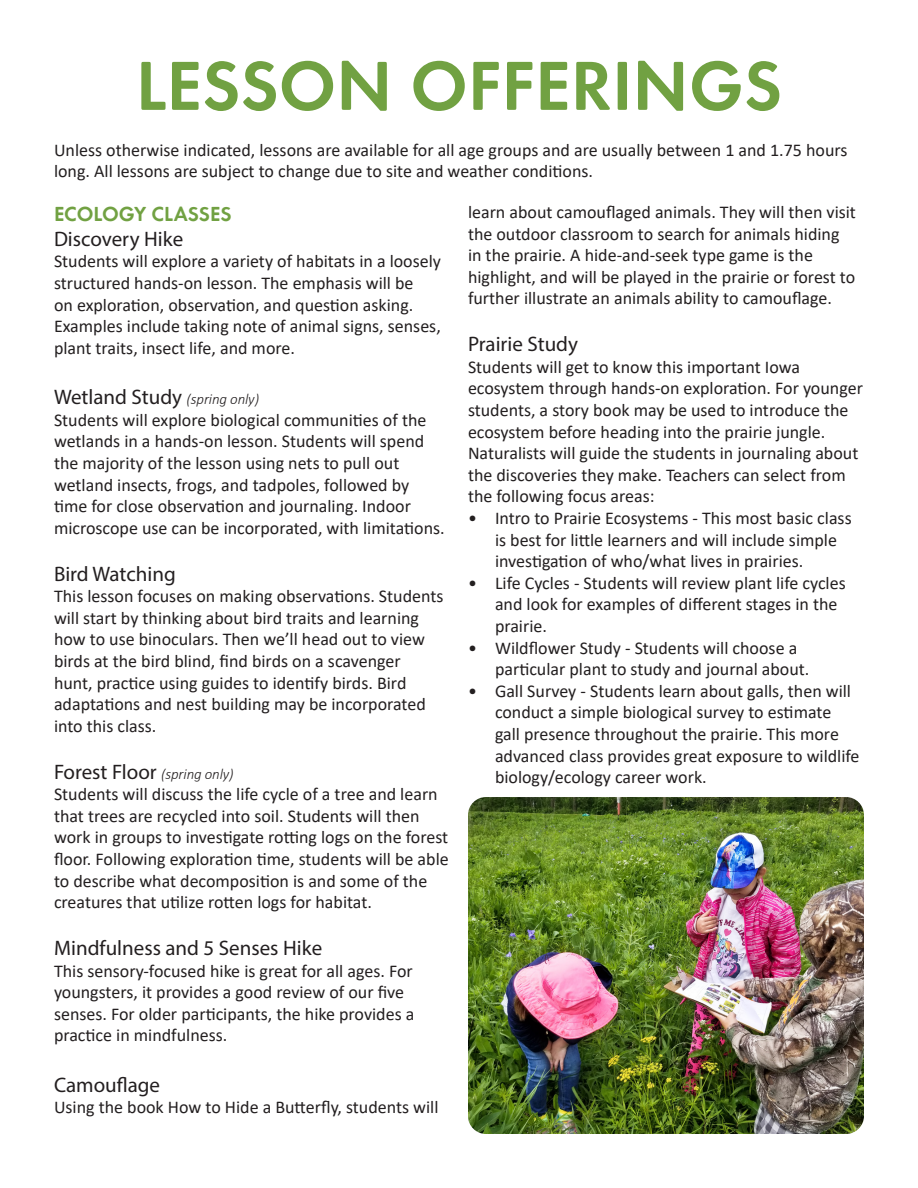
<style>
.page{position:relative;width:918px;height:1188px;background:#fff}
.page>*{position:absolute;margin:0;border:0;box-sizing:border-box;transform-origin:0 0}
.t1{font:600 72px "Futura Round";color:#71a142}
.t2{font:21px "Myriad Pro";color:#231f20}
.t3{font:600 21px "Futura Round";color:#71a142}
.t4{font:18px/21.6px "Calibri";color:#231f20}
.t5{font:italic 300 15px "Calibri";letter-spacing:-.01em;color:#231f20}
.s1{font-family:"Calibri";font-weight:300;font-style:italic;font-size:15px}
.s2{font-family:"Myriad Pro";font-weight:400;font-style:normal;font-size:21px}
</style>
<div class="page">
<img style="left:468px;top:797px;width:396px;height:337px">
<p class="t1" style="left:136px;top:32px;width:648px">LESSON OFFERINGS</p>
<p class="t4" style="left:54px;top:138px;width:795px">Unless otherwise indicated, lessons are available for all age groups and are usually between 1 and 1.75 hours long. All lessons are subject to change due to site and weather conditions.</p>
<p class="t3" style="left:54px;top:198px;width:179px">ECOLOGY CLASSES</p>
<p class="t2" style="left:54px;top:226px;width:131px">Discovery Hike</p>
<p class="t4" style="left:54px;top:250px;width:389px">Students will explore a variety of habitats in a loosely structured hands-on lesson. The emphasis will be<br>on exploration, observation, and question asking.<br>Examples include taking note of animal signs, senses, plant traits, insect life, and more.</p>
<p class="t2" style="left:54px;top:384px;width:207px">Wetland Study <span class="s1">(spring only)</span></p>
<p class="t4" style="left:54px;top:409px;width:392px">Students will explore biological communities of the wetlands in a hands-on lesson. Students will spend the majority of the lesson using nets to pull out wetland insects, frogs, and tadpoles, followed by time for close observation and journaling. Indoor microscope use can be incorporated, with limitations.</p>
<p class="t2" style="left:54px;top:561px;width:123px">Bird Watching</p>
<p class="t4" style="left:54px;top:585px;width:391px">This lesson focuses on making observations. Students will start by thinking about bird traits and learning how to use binoculars. Then we’ll head out to view birds at the bird blind, find birds on a scavenger hunt, practice using guides to identify birds. Bird adaptations and nest building may be incorporated into this class.</p>
<p class="t5" style="left:54px;top:764px;width:181px"><span class="s2">Forest Floor</span> (spring only)</p>
<p class="t4" style="left:54px;top:783px;width:396px">Students will discuss the life cycle of a tree and learn that trees are recycled into soil. Students will then work in groups to investigate rotting logs on the forest floor. Following exploration time, students will be able to describe what decomposition is and some of the creatures that utilize rotten logs for habitat.</p>
<p class="t2" style="left:54px;top:935px;width:270px">Mindfulness and 5 Senses Hike</p>
<p class="t4" style="left:54px;top:959px;width:362px">This sensory-focused hike is great for all ages. For youngsters, it provides a good review of our five senses. For older participants, the hike provides a practice in mindfulness.</p>
<p class="t2" style="left:54px;top:1072px;width:108px">Camouflage</p>
<p class="t4" style="left:54px;top:1096px;width:386px">Using the book How to Hide a Butterfly, students will</p>
<p class="t4" style="left:468px;top:201px;width:390px">learn about camouflaged animals. They will then visit the outdoor classroom to search for animals hiding in the prairie. A hide-and-seek type game is the highlight, and will be played in the prairie or forest to further illustrate an animals ability to camouflage.</p>
<p class="t2" style="left:468px;top:331px;width:112px">Prairie Study</p>
<p class="t4" style="left:468px;top:356px;width:396px">Students will get to know this important Iowa ecosystem through hands-on exploration. For younger students, a story book may be used to introduce the ecosystem before heading into the prairie jungle.<br>Naturalists will guide the students in journaling about the discoveries they make. Teachers can select from the following focus areas:</p>
<p class="t4" style="left:495px;top:507px;width:358px;text-indent:-27px">• Intro to Prairie Ecosystems - This most basic class is best for little learners and will include simple investigation of who/what lives in prairies.</p>
<p class="t4" style="left:495px;top:572px;width:352px;text-indent:-27px">• Life Cycles - Students will review plant life cycles and look for examples of different stages in the prairie.</p>
<p class="t4" style="left:495px;top:636px;width:316px;text-indent:-27px">• Wildflower Study - Students will choose a particular plant to study and journal about.</p>
<p class="t4" style="left:495px;top:680px;width:366px;text-indent:-27px">• Gall Survey - Students learn about galls, then will conduct a simple biological survey to estimate gall presence throughout the prairie. This more advanced class provides great exposure to wildlife biology/ecology career work.</p>
</div>
